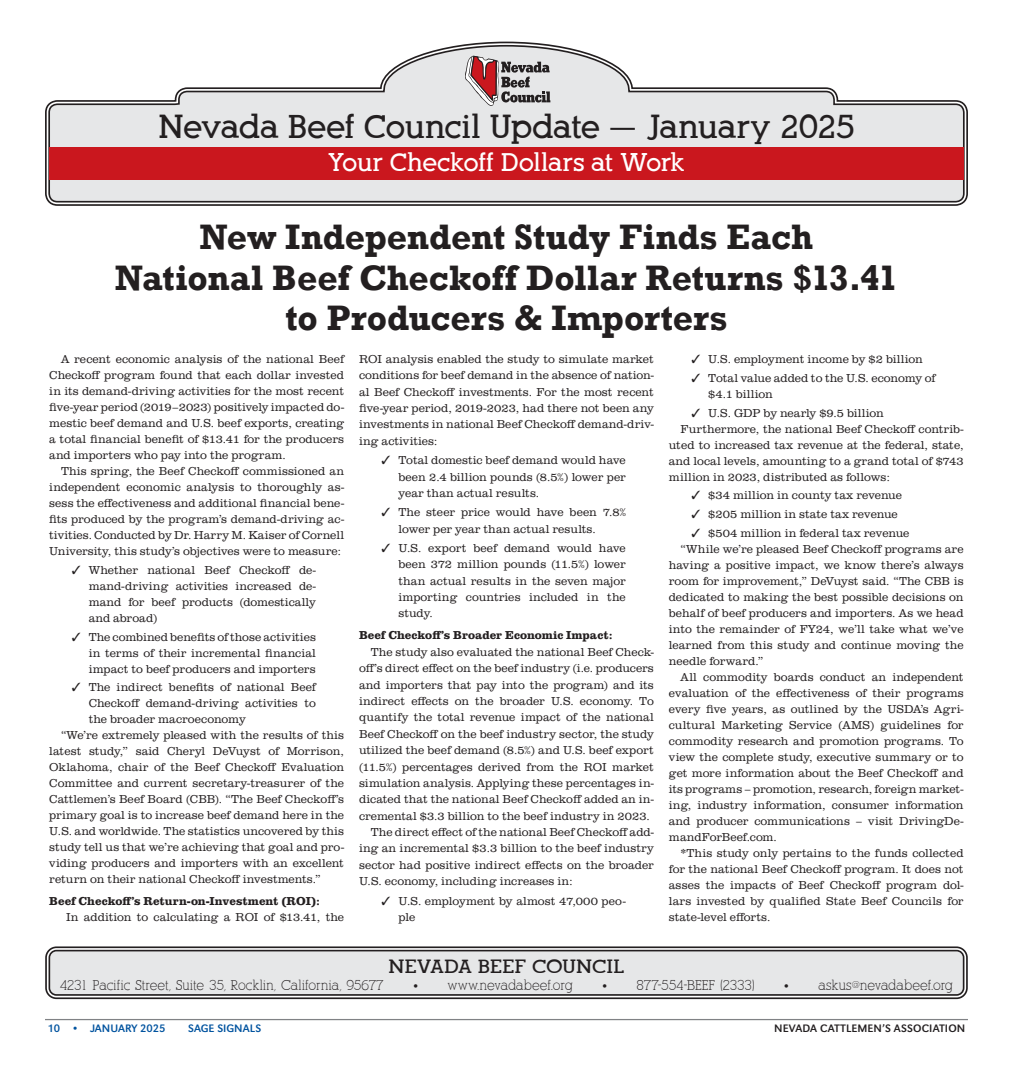
<style>
.page{position:relative;width:1013px;height:1080px;background:#fff}
.page>*{position:absolute;margin:0;border:0;box-sizing:border-box;transform-origin:0 0}
.t1{font:700 36.25px/40.4px "Rockwell";letter-spacing:-.005em;color:#231f20;text-align:center}
.t2{font:700 32.5px "Alexandria FLF";letter-spacing:-.015em;color:#231f20}
.t3{font:700 25px "Alexandria FLF";letter-spacing:-.015em;color:#fff}
.t4{font:700 18.75px "Alexandria FLF";letter-spacing:-.01em;color:#231f20;scale:1.1 1}
.t5{font:13.75px "Alexandria FLF";letter-spacing:-.005em;color:#231f20}
.t6{font:300 11.88px/16px "Clarendon URW";color:#231f20;text-align:justify}
.t7{font:700 11.88px "Clarendon URW";color:#231f20}
.t8{font:11.25px "URW Grotesk Pro";letter-spacing:.01em;color:#231f20}
.t9{font:11.25px "URW Grotesk Pro";color:#00539f}
</style>
<div class="page">
<hr style="left:45px;top:1019px;width:923px;height:1px;background:#808285">
<div style="left:46px;top:947px;width:920px;height:51px;background:#e6e7e8;border-radius:10px"></div>
<div style="left:45px;top:946px;width:922px;height:53px;border:5px solid #fff;border-radius:9px"></div>
<div style="left:45px;top:946px;width:922px;height:53px;border:2px solid #231f20;border-radius:10px"></div>
<div style="left:49px;top:950px;width:915px;height:46px;border:2px solid #231f20;border-radius:7px"></div>
<svg style="left:45px;top:41px;width:923px;height:165px"></svg>
<svg style="left:48px;top:44px;width:917px;height:159px"></svg>
<svg style="left:464px;top:56px;width:86px;height:51px;background:#b29b9d"></svg>
<div style="left:49px;top:147px;width:914px;height:32px;background:#ca171e"></div>
<h2 class="t2" style="left:159px;top:110px;width:698px">Nevada Beef Council Update — January 2025</h2>
<h3 class="t3" style="left:328px;top:149px;width:358px">Your Checkoff Dollars at Work</h3>
<h1 class="t1" style="left:115px;top:217px;width:785px">New Independent Study Finds Each<br>National Beef Checkoff Dollar Returns $13.41 to Producers &amp; Importers</h1>
<p class="t6" style="left:49px;top:351px;width:296px;text-indent:12px">A recent economic analysis of the national Beef Checkoff program found that each dollar invested in its demand-driving activities for the most recent five-year period (2019–2023) positively impacted do&shy;mestic beef demand and U.S. beef exports, creating a total financial benefit of $13.41 for the producers and importers who pay into the program.</p>
<p class="t6" style="left:49px;top:462px;width:296px;text-indent:12px">This spring, the Beef Checkoff commissioned an independent economic analysis to thoroughly as&shy;sess the effectiveness and additional financial bene&shy;fits produced by the program’s demand-driving ac&shy;tivities. Conducted by Dr. Harry M. Kaiser of Cornell University, this study’s objectives were to measure:</p>
<p class="t6" style="left:89px;top:561px;width:229px;text-indent:-17px">✓ Whether national Beef Checkoff de&shy;mand-driving activities increased de&shy;mand for beef products (domestically and abroad)</p>
<p class="t6" style="left:89px;top:628px;width:229px;text-indent:-17px">✓ The combined benefits of those activities in terms of their incremental financial impact to beef producers and importers</p>
<p class="t6" style="left:72px;top:679px;width:246px">✓ The indirect benefits of national Beef</p>
<p class="t6" style="left:89px;top:695px;width:229px">Checkoff demand-driving activities to</p>
<p class="t6" style="left:89px;top:711px;width:158px">the broader macroeconomy</p>
<p class="t6" style="left:61px;top:727px;width:284px">“We’re extremely pleased with the results of this</p>
<p class="t6" style="left:49px;top:743px;width:296px">latest study,” said Cheryl DeVuyst of Morrison,</p>
<p class="t6" style="left:49px;top:759px;width:296px">Oklahoma, chair of the Beef Checkoff Evaluation</p>
<p class="t6" style="left:49px;top:775px;width:296px">Committee and current secretary-treasurer of the</p>
<p class="t6" style="left:49px;top:791px;width:296px">Cattlemen’s Beef Board (CBB). “The Beef Checkoff’s</p>
<p class="t6" style="left:49px;top:807px;width:296px">primary goal is to increase beef demand here in the</p>
<p class="t6" style="left:49px;top:823px;width:296px">U.S. and worldwide. The statistics uncovered by this</p>
<p class="t6" style="left:49px;top:839px;width:296px">study tell us that we’re achieving that goal and pro-</p>
<p class="t6" style="left:49px;top:855px;width:296px">viding producers and importers with an excellent</p>
<p class="t6" style="left:49px;top:871px;width:273px">return on their national Checkoff investments.”</p>
<p class="t7" style="left:49px;top:892px;width:272px">Beef Checkoff’s Return-on-Investment (ROI):</p>
<p class="t6" style="left:66px;top:908px;width:279px">In addition to calculating a ROI of $13.41, the</p>
<p class="t6" style="left:691px;top:350px;width:233px">✓ U.S. employment income by $2 billion</p>
<p class="t6" style="left:708px;top:369px;width:229px;text-indent:-17px">✓ Total value added to the U.S. economy of $4.1 billion</p>
<p class="t6" style="left:691px;top:404px;width:194px">✓ U.S. GDP by nearly $9.5 billion</p>
<p class="t6" style="left:680px;top:420px;width:284px">Furthermore, the national Beef Checkoff contrib-</p>
<p class="t6" style="left:669px;top:436px;width:296px">uted to increased tax revenue at the federal, state,</p>
<p class="t6" style="left:669px;top:452px;width:296px">and local levels, amounting to a grand total of $743</p>
<p class="t6" style="left:669px;top:468px;width:222px">million in 2023, distributed as follows:</p>
<p class="t6" style="left:691px;top:487px;width:212px">✓ $34 million in county tax revenue</p>
<p class="t6" style="left:691px;top:506px;width:208px">✓ $205 million in state tax revenue</p>
<p class="t6" style="left:691px;top:525px;width:220px">✓ $504 million in federal tax revenue</p>
<p class="t6" style="left:680px;top:541px;width:284px">“While we’re pleased Beef Checkoff programs are</p>
<p class="t6" style="left:669px;top:557px;width:296px">having a positive impact, we know there’s always</p>
<p class="t6" style="left:669px;top:573px;width:296px">room for improvement,” DeVuyst said. “The CBB is</p>
<p class="t6" style="left:669px;top:589px;width:296px">dedicated to making the best possible decisions on</p>
<p class="t6" style="left:669px;top:605px;width:296px">behalf of beef producers and importers. As we head</p>
<p class="t6" style="left:669px;top:621px;width:296px">into the remainder of FY24, we’ll take what we’ve</p>
<p class="t6" style="left:669px;top:637px;width:296px">learned from this study and continue moving the</p>
<p class="t6" style="left:669px;top:653px;width:96px">needle forward.”</p>
<p class="t6" style="left:680px;top:668px;width:284px">All commodity boards conduct an independent</p>
<p class="t6" style="left:669px;top:684px;width:296px">evaluation of the effectiveness of their programs</p>
<p class="t6" style="left:669px;top:700px;width:296px">every five years, as outlined by the USDA’s Agri-</p>
<p class="t6" style="left:669px;top:716px;width:296px">cultural Marketing Service (AMS) guidelines for</p>
<p class="t6" style="left:669px;top:732px;width:296px">commodity research and promotion programs. To</p>
<p class="t6" style="left:669px;top:748px;width:296px">view the complete study, executive summary or to</p>
<p class="t6" style="left:669px;top:764px;width:296px">get more information about the Beef Checkoff and</p>
<p class="t6" style="left:669px;top:780px;width:296px">its programs – promotion, research, foreign market-</p>
<p class="t6" style="left:669px;top:796px;width:296px">ing, industry information, consumer information</p>
<p class="t6" style="left:669px;top:812px;width:296px">and producer communications – visit DrivingDe-</p>
<p class="t6" style="left:669px;top:828px;width:109px">mandForBeef.com.</p>
<p class="t6" style="left:680px;top:844px;width:284px">*This study only pertains to the funds collected</p>
<p class="t6" style="left:669px;top:860px;width:296px">for the national Beef Checkoff program. It does not</p>
<p class="t6" style="left:669px;top:876px;width:296px">asses the impacts of Beef Checkoff program dol-</p>
<p class="t6" style="left:669px;top:892px;width:296px">lars invested by qualified State Beef Councils for</p>
<p class="t6" style="left:669px;top:908px;width:103px">state-level efforts.</p>
<p class="t6" style="left:359px;top:350px;width:296px;line-height:16.4px">ROI analysis enabled the study to simulate market conditions for beef demand in the absence of nation&shy;al Beef Checkoff investments. For the most recent five-year period, 2019-2023, had there not been any investments in national Beef Checkoff demand-driv&shy;ing activities:</p>
<p class="t6" style="left:398px;top:451px;width:229px;line-height:16.4px;text-indent:-17px">✓ Total domestic beef demand would have been 2.4 billion pounds (8.5%) lower per year than actual results.</p>
<p class="t6" style="left:398px;top:504px;width:229px;line-height:16.4px;text-indent:-17px">✓ The steer price would have been 7.8% lower per year than actual results.</p>
<p class="t6" style="left:398px;top:539px;width:229px;line-height:16.4px;text-indent:-17px">✓ U.S. export beef demand would have been 372 million pounds (11.5%) lower than actual results in the seven major importing countries included in the study.</p>
<p class="t7" style="left:359px;top:627px;width:254px">Beef Checkoff’s Broader Economic Impact:</p>
<p class="t6" style="left:371px;top:643px;width:284px">The study also evaluated the national Beef Check-</p>
<p class="t6" style="left:359px;top:660px;width:296px">off’s direct effect on the beef industry (i.e. producers</p>
<p class="t6" style="left:359px;top:676px;width:296px">and importers that pay into the program) and its</p>
<p class="t6" style="left:359px;top:692px;width:296px">indirect effects on the broader U.S. economy. To</p>
<p class="t6" style="left:359px;top:709px;width:296px">quantify the total revenue impact of the national</p>
<p class="t6" style="left:359px;top:725px;width:296px">Beef Checkoff on the beef industry sector, the study</p>
<p class="t6" style="left:359px;top:742px;width:296px">utilized the beef demand (8.5%) and U.S. beef export</p>
<p class="t6" style="left:359px;top:758px;width:296px">(11.5%) percentages derived from the ROI market</p>
<p class="t6" style="left:359px;top:774px;width:296px">simulation analysis. Applying these percentages in-</p>
<p class="t6" style="left:359px;top:791px;width:296px">dicated that the national Beef Checkoff added an in-</p>
<p class="t6" style="left:359px;top:807px;width:292px">cremental $3.3 billion to the beef industry in 2023.</p>
<p class="t6" style="left:371px;top:824px;width:284px">The direct effect of the national Beef Checkoff add-</p>
<p class="t6" style="left:359px;top:840px;width:296px">ing an incremental $3.3 billion to the beef industry</p>
<p class="t6" style="left:359px;top:856px;width:296px">sector had positive indirect effects on the broader</p>
<p class="t6" style="left:359px;top:873px;width:215px">U.S. economy, including increases in:</p>
<p class="t6" style="left:398px;top:892px;width:229px;line-height:16.4px;text-indent:-17px">✓ U.S. employment by almost 47,000 peo&shy;ple</p>
<h3 class="t4" style="left:388px;top:957px;width:216px">NEVADA BEEF COUNCIL</h3>
<p class="t5" style="left:60px;top:977px;width:325px">4231 Pacific Street, Suite 35, Rocklin, California, 95677</p>
<p class="t5" style="left:413px;top:977px;width:161px">• www.nevadabeef.org</p>
<p class="t5" style="left:602px;top:977px;width:153px">• 877-554-BEEF (2333)</p>
<p class="t5" style="left:784px;top:977px;width:170px">• askus@nevadabeef.org</p>
<p class="t9" style="left:48px;top:1022px;width:119px">10 • JANUARY 2025</p>
<p class="t9" style="left:188px;top:1022px;width:75px">SAGE SIGNALS</p>
<p class="t8" style="left:774px;top:1022px;width:193px">NEVADA CATTLEMEN’S ASSOCIATION</p>
</div>
